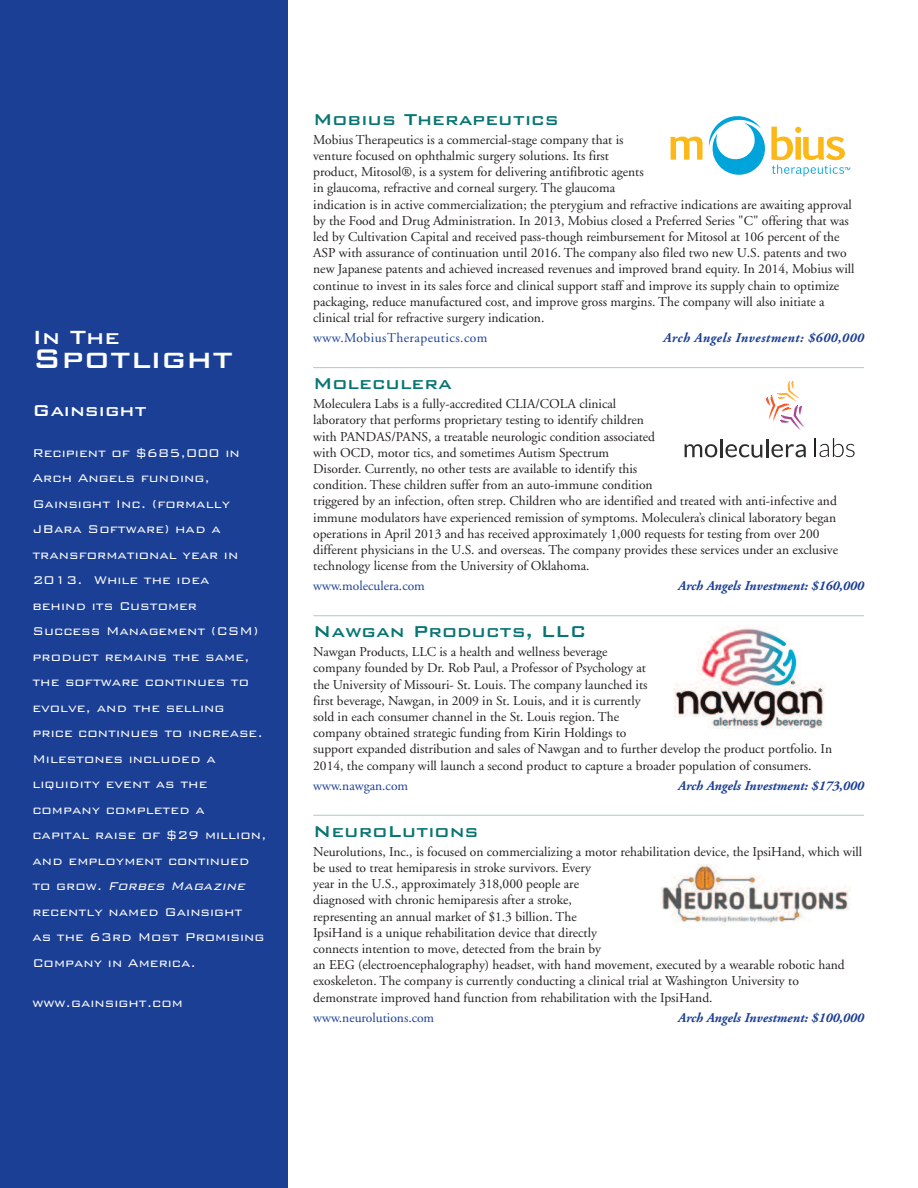
<style>
.page{position:relative;width:918px;height:1188px;background:#fff}
.page>*{position:absolute;margin:0;border:0;box-sizing:border-box;transform-origin:0 0}
.t1{font:500 36px "Bank Gothic";color:#fff}
.t2{font:500 25.5px "Bank Gothic";color:#fff}
.t3{font:500 21px "Bank Gothic";color:#077573}
.t4{font:500 21px "Bank Gothic";color:#fff}
.t5{font:300 15px/25.5px "Bank Gothic";color:#fff}
.t6{font:13.5px/16.2px "Adobe Garamond";color:#231f20}
.t7{font:italic 700 13.5px "Adobe Garamond";color:#1b3f94}
.t8{font:13.5px "Adobe Garamond";color:#1b3f94}
.t9{font:italic 700 13.5px "Adobe Garamond";letter-spacing:.035em;color:#1b3f94}
.t10{font:13.5px "Adobe Garamond";letter-spacing:.035em;color:#1b3f94}
.s1{font-style:italic}
</style>
<div class="page">
<div style="left:0;top:0;width:287px;height:1188px;background:#1b3f94"></div>
<hr style="left:313px;top:367px;width:551px;height:1px;background:#abc8c9">
<hr style="left:313px;top:615px;width:551px;height:1px;background:#abc8c9">
<hr style="left:313px;top:815px;width:551px;height:1px;background:#abc8c9">
<svg style="left:771px;top:127px;width:79px;height:49px"></svg>
<svg style="left:670px;top:116px;width:95px;height:59px"></svg>
<svg style="left:766px;top:381px;width:39px;height:49px"></svg>
<svg style="left:815px;top:438px;width:40px;height:19px"></svg>
<svg style="left:685px;top:444px;width:32px;height:13px"></svg>
<hr style="left:720px;top:439px;width:3px;height:19px;background:#2c2d2d">
<svg style="left:725px;top:444px;width:37px;height:14px"></svg>
<hr style="left:766px;top:439px;width:3px;height:19px;background:#2c2d2d">
<svg style="left:771px;top:444px;width:35px;height:13px"></svg>
<img style="left:674px;top:627px;width:151px;height:102px">
<img style="left:661px;top:864px;width:190px;height:60px">
<h2 class="t2" style="left:32px;top:324px;width:89px">In The</h2>
<h1 class="t1" style="left:32px;top:340px;width:203px">Spotlight</h1>
<h3 class="t4" style="left:32px;top:400px;width:116px">Gainsight</h3>
<p class="t5" style="left:32px;top:440px;width:236px">Recipient of $685,000 in<br>Arch Angels funding,<br>Gainsight Inc. (formally<br>JBara Software) had a transformational year in<br>2013. While the idea behind its Customer<br>Success Management (CSM) product remains the same, the software continues to evolve, and the selling price continues to increase.<br>Milestones included a liquidity event as the company completed a<br>capital raise of $29 million, and employment continued to g row . <span class="s1">Forbes Magazine </span>recently named Gainsight<br>as the 63rd Most Promising<br>Company in America.</p>
<p class="t5" style="left:32px;top:990px;width:152px">www.gainsight.com</p>
<h3 class="t3" style="left:313px;top:108px;width:247px">Mobius Therapeutics</h3>
<p class="t6" style="left:313px;top:133px;width:543px">Mobius Therapeutics is a commercial-stage company that is<br>venture focused on ophthalmic surgery solutions. Its first<br>product, Mitosol®, is a system for delivering antifibrotic agents<br>in glaucoma, refractive and corneal surgery. The glaucoma<br>indication is in active commercialization; the pterygium and refractive indications are awaiting approval by the Food and Drug Administration. In 2013, Mobius closed a Preferred Series "C" offering that was led by Cultivation Capital and received pass-though reimbursement for Mitosol at 106 percent of the ASP with assurance of continuation until 2016. The company also filed two new U.S. patents and two new Japanese patents and achieved increased revenues and improved brand equity. In 2014, Mobius will continue to invest in its sales force and clinical support staff and improve its supply chain to optimize packaging, reduce manufactured cost, and improve gross margins. The company will also initiate a clinical trial for refractive surgery indication.</p>
<p class="t10" style="left:313px;top:332px;width:176px">www.MobiusTherapeutics.com</p>
<p class="t9" style="left:663px;top:332px;width:202px">Arch Angels Investment: $600,000</p>
<h3 class="t3" style="left:313px;top:372px;width:140px">Moleculera</h3>
<p class="t6" style="left:313px;top:397px;width:526px">Moleculera Labs is a fully-accredited CLIA/COLA clinical<br>laboratory that performs proprietary testing to identify children<br>with PANDAS/PANS, a treatable neurologic condition associated<br>with OCD, motor tics, and sometimes Autism Spectrum<br>Disorder. Currently, no other tests are available to identify this<br>condition. These children suffer from an auto-immune condition<br>triggered by an infection, often strep. Children who are identified and treated with anti-infective and immune modulators have experienced remission of symptoms. Moleculera’s clinical laboratory began operations in April 2013 and has received approximately 1,000 requests for testing from over 200 different physicians in the U.S. and overseas. The company provides these services under an exclusive technology license from the University of Oklahoma.</p>
<p class="t8" style="left:313px;top:580px;width:113px">www.moleculera.com</p>
<p class="t7" style="left:678px;top:580px;width:187px">Arch Angels Investment: $160,000</p>
<h3 class="t3" style="left:313px;top:620px;width:275px">Nawgan Products, LLC</h3>
<p class="t6" style="left:313px;top:645px;width:520px">Nawgan Products, LLC is a health and wellness beverage<br>company founded by Dr. Rob Paul, a Professor of Psychology at<br>the University of Missouri- St. Louis. The company launched its<br>first beverage, Nawgan, in 2009 in St. Louis, and it is currently<br>sold in each consumer channel in the St. Louis region. The<br>company obtained strategic funding from Kirin Holdings to<br>support expanded distribution and sales of Nawgan and to further develop the product portfolio. In 2014, the company will launch a second product to capture a broader population of consumers.</p>
<p class="t8" style="left:313px;top:780px;width:97px">www.nawgan.com</p>
<p class="t7" style="left:678px;top:780px;width:187px">Arch Angels Investment: $173,000</p>
<h3 class="t3" style="left:313px;top:820px;width:167px">NeuroLutions</h3>
<p class="t6" style="left:313px;top:845px;width:551px">Neurolutions, Inc., is focused on commercializing a motor rehabilitation device, the IpsiHand, which will be used to treat hemiparesis in stroke survivors. Every<br>year in the U.S., approximately 318,000 people are<br>diagnosed with chronic hemiparesis after a stroke,<br>representing an annual market of $1.3 billion. The<br>IpsiHand is a unique rehabilitation device that directly<br>connects intention to move, detected from the brain by<br>an EEG (electroencephalography) headset, with hand movement, executed by a wearable robotic hand exoskeleton. The company is currently conducting a clinical trial at Washington University to demonstrate improved hand function from rehabilitation with the IpsiHand.</p>
<p class="t8" style="left:313px;top:1012px;width:123px">www.neurolutions.com</p>
<p class="t7" style="left:678px;top:1012px;width:187px">Arch Angels Investment: $100,000</p>
</div>
